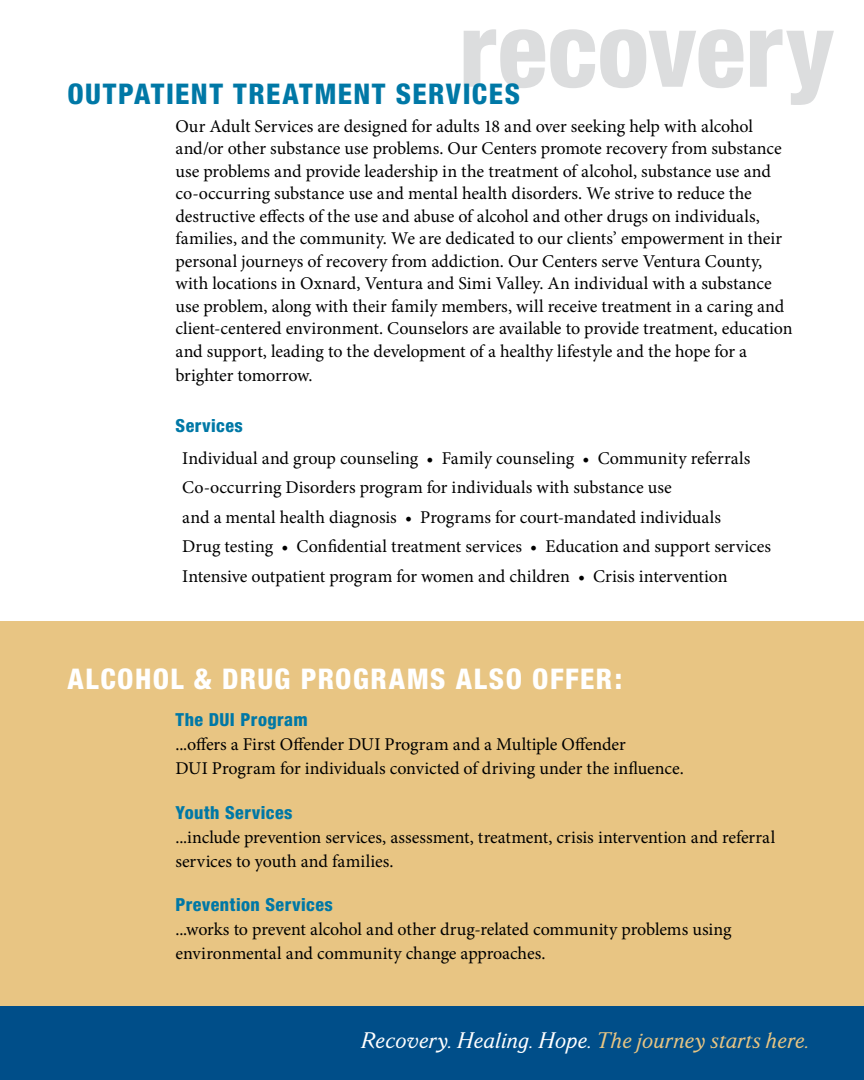
<style>
.page{position:relative;width:864px;height:1080px;background:#fff}
.page>*{position:absolute;margin:0;border:0;box-sizing:border-box;transform-origin:0 0}
.t1{font:800 condensed 103.5px "Helvetica Neue";color:#dcddde}
.t2{font:800 condensed 28.5px "Helvetica Neue";letter-spacing:.05em;color:#fff}
.t3{font:800 condensed 28.5px "Helvetica Neue";letter-spacing:.05em;color:#0078a6}
.t4{font:italic 21px "Parkinson";letter-spacing:.015em;color:#fff}
.t5{font:18px/22.6px "Minion Pro";letter-spacing:-.005em;color:#000}
.t6{font:800 condensed 18px "Helvetica Neue";letter-spacing:.025em;color:#0078a6}
.s1{color:#e8c583}
</style>
<div class="page">
<div style="left:0;top:621px;width:864px;height:459px;background:#e8c583"></div>
<div style="left:0;top:1007px;width:864px;height:73px;background:#004e89"></div>
<h1 class="t1" style="left:459px;top:-14px;width:377px">recovery</h1>
<h2 class="t3" style="left:68px;top:76px;width:454px">OUTPATIENT TREATMENT SERVICES</h2>
<p class="t5" style="left:176px;top:115px;width:619px">Our Adult Services are designed for adults 18 and over seeking help with alcohol and/or other substance use problems. Our Centers promote recovery from substance use problems and provide leadership in the treatment of alcohol, substance use and co-occurring substance use and mental health disorders. We strive to reduce the destructive effects of the use and abuse of alcohol and other drugs on individuals, families, and the community. We are dedicated to our clients’ empowerment in their personal journeys of recovery from addiction. Our Centers serve Ventura County, with locations in Oxnard, Ventura and Simi Valley. An individual with a substance use problem, along with their family members, will receive treatment in a caring and client-centered environment. Counselors are available to provide treatment, education and support, leading to the development of a healthy lifestyle and the hope for a brighter tomorrow.</p>
<p class="t6" style="left:176px;top:414px;width:69px">Services</p>
<p class="t5" style="left:182px;top:444px;width:590px;line-height:29.4px">Individual and group counseling • Family counseling • Community referrals Co-occurring Disorders program for individuals with substance use<br>and a mental health diagnosis • Programs for court-mandated individuals<br>Drug testing • Confidential treatment services • Education and support services Intensive outpatient program for women and children • Crisis intervention</p>
<h2 class="t2" style="left:68px;top:661px;width:556px">ALCOHOL &amp; DRUG PROGRAMS ALSO OFFER:</h2>
<p class="t6" style="left:176px;top:709px;width:134px">The DUI Program</p>
<p class="t5" style="left:175px;top:733px;width:510px;line-height:24px">...offers a First Offender DUI Program and a Multiple Offender<br>DUI Program for individuals convicted of driving under the influence.</p>
<p class="t6" style="left:175px;top:801px;width:119px">Youth Services</p>
<p class="t5" style="left:175px;top:825px;width:601px;line-height:24px">...include prevention services, assessment, treatment, crisis intervention and referral services to youth and families.</p>
<p class="t6" style="left:175px;top:894px;width:159px">Prevention Services</p>
<p class="t5" style="left:176px;top:918px;width:558px;line-height:24px">...works to prevent alcohol and other drug-related community problems using environmental and community change approaches.</p>
<p class="t4" style="left:362px;top:1029px;width:450px">Recovery. Healing. Hope. <span class="s1">The journey starts here.</span></p>
</div>
